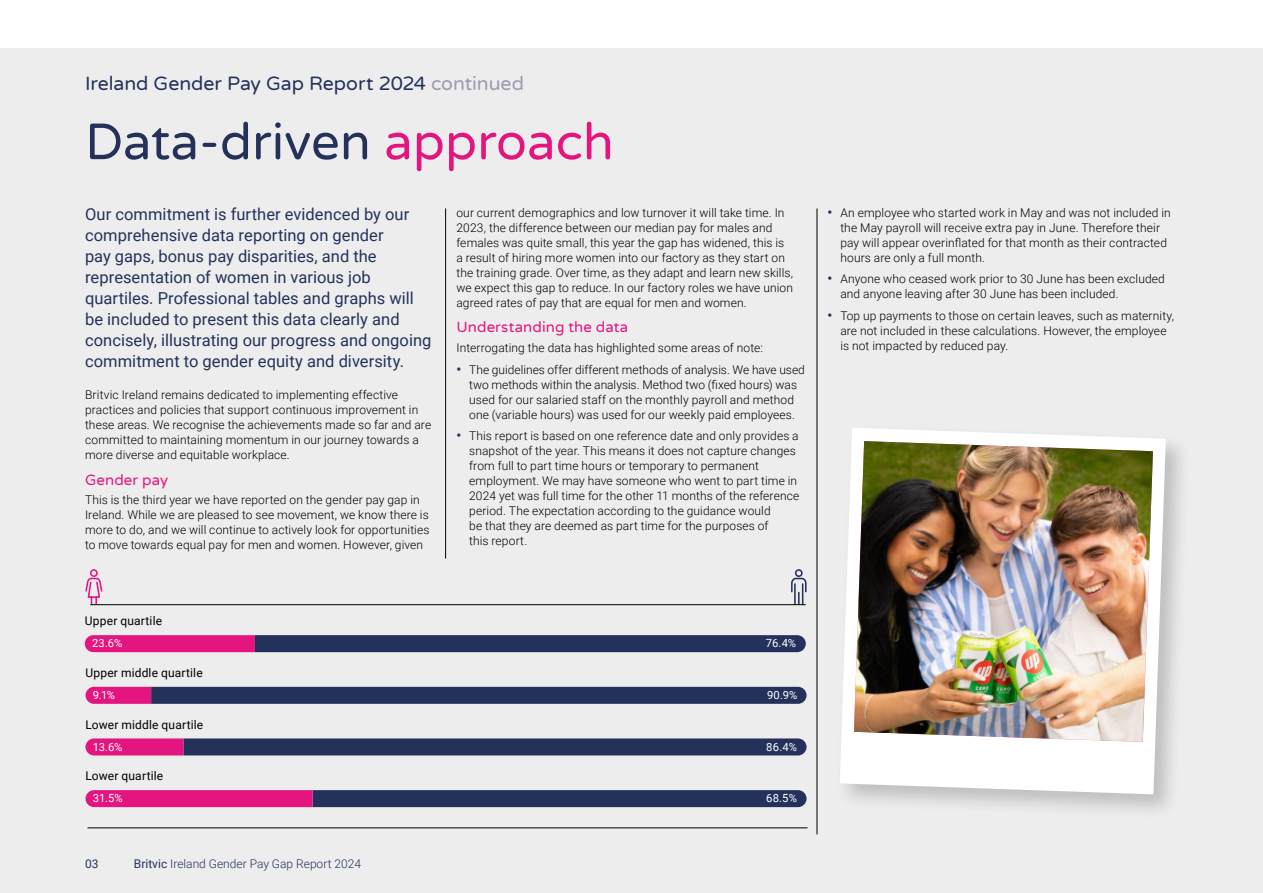
<style>
.page{position:relative;width:1263px;height:893px;background:#ededed}
.page>*{position:absolute;margin:0;border:0;box-sizing:border-box;transform-origin:0 0}
.t1{font:51px "Varela Round";color:#24325b}
.t2{font:19.5px "Varela Round";letter-spacing:-.005em;color:#24325b}
.t3{font:16.5px/21px "Roboto";color:#24325b}
.t4{font:15px "Varela Round";letter-spacing:.005em;color:#e4157e}
.t5{font:300 12px/15px "Roboto";letter-spacing:.01em;color:#000}
.t6{font:12px "Roboto";letter-spacing:.015em;color:#000}
.t7{font:300 12px "Roboto";color:#24325b}
.t8{font:12px "Roboto";color:#24325b}
.t9{font:11.25px "Roboto";letter-spacing:.02em;color:#fff}
.s1{color:#9c9bb2}
.s2{color:#e4157e}
.s3{font-weight:700;font-size:13.5px;color:#24325b}
.s4{font-weight:400}
</style>
<div class="page">
<div style="left:834px;top:423px;width:357px;height:397px;background:#000;opacity:.2"></div>
<svg style="left:840px;top:428px;width:326px;height:366px;fill:#fff"></svg>
<img style="left:854px;top:441px;width:299px;height:301px">
<div style="left:0;top:0;width:1263px;height:48px;background:#fff"></div>
<svg style="left:85px;top:635px;width:721px;height:17px;background:#532e65"></svg>
<svg style="left:86px;top:687px;width:720px;height:17px;background:#373160"></svg>
<svg style="left:86px;top:738px;width:720px;height:17px;background:#433464"></svg>
<svg style="left:86px;top:790px;width:720px;height:17px;background:#622b67"></svg>
<svg style="left:790px;top:577px;width:17px;height:29px"></svg>
<div style="left:795px;top:569px;width:8px;height:8px;border:2px solid #24325b;border-radius:50%"></div>
<svg style="left:85px;top:577px;width:18px;height:29px"></svg>
<div style="left:90px;top:569px;width:8px;height:8px;border:2px solid #e4157e;border-radius:50%"></div>
<hr style="left:90px;top:604px;width:716px;height:1px;background:#000">
<hr style="left:87px;top:828px;width:720px;height:1px;background:#000">
<hr style="left:445px;top:208px;width:1px;height:350px;background:#000">
<hr style="left:817px;top:208px;width:1px;height:626px;background:#000">
<h2 class="t2" style="left:85px;top:70px;width:440px">Ireland Gender Pay Gap Report 2024 <span class="s1">continued</span></h2>
<h1 class="t1" style="left:85px;top:107px;width:530px">Data-driven <span class="s2">approach</span></h1>
<p class="t5" style="left:456px;top:205px;width:338px">our current demographics and low turnover it will take time. In 2023, the difference between our median pay for males and females was quite small, this year the gap has widened, this is a result of hiring more women into our factory as they start on the training grade. Over time, as they adapt and learn new skills, we expect this gap to reduce. In our factory roles we have union agreed rates of pay that are equal for men and women.</p>
<p class="t4" style="left:456px;top:317px;width:173px">Understanding the data</p>
<p class="t5" style="left:456px;top:339px;width:308px">Interrogating the data has highlighted some areas of note:</p>
<p class="t5" style="left:456px;top:362px;width:350px;text-align:center"><span class="s3">•</span> The guidelines offer different methods of analysis. We have used two methods within the analysis. Method two (fixed hours) was used for our salaried staff on the monthly payroll and method<br>one (variable hours) was used for our weekly paid employees.</p>
<p class="t5" style="left:469px;top:428px;width:332px;text-indent:-13px"><span class="s3">•</span> This report is based on one reference date and only provides a snapshot of the year. This means it does not capture changes from full to part time hours or temporary to permanent employment. We may have someone who went to part time in 2024 yet was full time for the other 11 months of the reference period. The expectation according to the guidance would<br>be that they are deemed as part time for the purposes of<br>this report.</p>
<p class="t3" style="left:85px;top:203px;width:348px">Our commitment is further evidenced by our comprehensive data reporting on gender<br>pay gaps, bonus pay disparities, and the representation of women in various job quartiles. Professional tables and graphs will be included to present this data clearly and concisely, illustrating our progress and ongoing commitment to gender equity and diversity.</p>
<p class="t5" style="left:85px;top:387px;width:348px">Britvic Ireland remains dedicated to implementing effective practices and policies that support continuous improvement in these areas. We recognise the achievements made so far and are committed to maintaining momentum in our journey towards a more diverse and equitable workplace.</p>
<p class="t4" style="left:85px;top:469px;width:85px">Gender pay</p>
<p class="t5" style="left:85px;top:492px;width:346px">This is the third year we have reported on the gender pay gap in Ireland. While we are pleased to see movement, we know there is more to do, and we will continue to actively look for opportunities to move towards equal pay for men and women. However, given</p>
<p class="t5" style="left:840px;top:205px;width:332px;text-indent:-13px"><span class="s3">•</span> An employee who started work in May and was not included in the May payroll will receive extra pay in June. Therefore their pay will appear overinflated for that month as their contracted hours are only a full month.</p>
<p class="t5" style="left:840px;top:271px;width:326px;text-indent:-13px"><span class="s3">•</span> Anyone who ceased work prior to 30 June has been excluded and anyone leaving after 30 June has been included.</p>
<p class="t5" style="left:840px;top:308px;width:335px;text-indent:-13px"><span class="s3">•</span> Top up payments to those on certain leaves, such as maternity, are not included in these calculations. However, the employee is not impacted by reduced pay.</p>
<p class="t6" style="left:85px;top:613px;width:79px">Upper quartile</p>
<p class="t9" style="left:92px;top:635px;width:32px">23.6%</p>
<p class="t9" style="left:766px;top:635px;width:32px">76.4%</p>
<p class="t6" style="left:85px;top:664px;width:119px">Upper middle quartile</p>
<p class="t9" style="left:93px;top:687px;width:24px">9.1%</p>
<p class="t9" style="left:767px;top:687px;width:32px">90.9%</p>
<p class="t6" style="left:85px;top:716px;width:119px">Lower middle quartile</p>
<p class="t9" style="left:93px;top:739px;width:31px">13.6%</p>
<p class="t9" style="left:766px;top:739px;width:32px">86.4%</p>
<p class="t6" style="left:85px;top:768px;width:79px">Lower quartile</p>
<p class="t9" style="left:93px;top:790px;width:32px">31.5%</p>
<p class="t8" style="left:85px;top:855px;width:15px">03</p>
<p class="t7" style="left:134px;top:855px;width:229px"><span class="s4">Britvic</span> Ireland Gender Pay Gap Report 2024</p>
<p class="t9" style="left:766px;top:790px;width:32px">68.5%</p>
</div>
